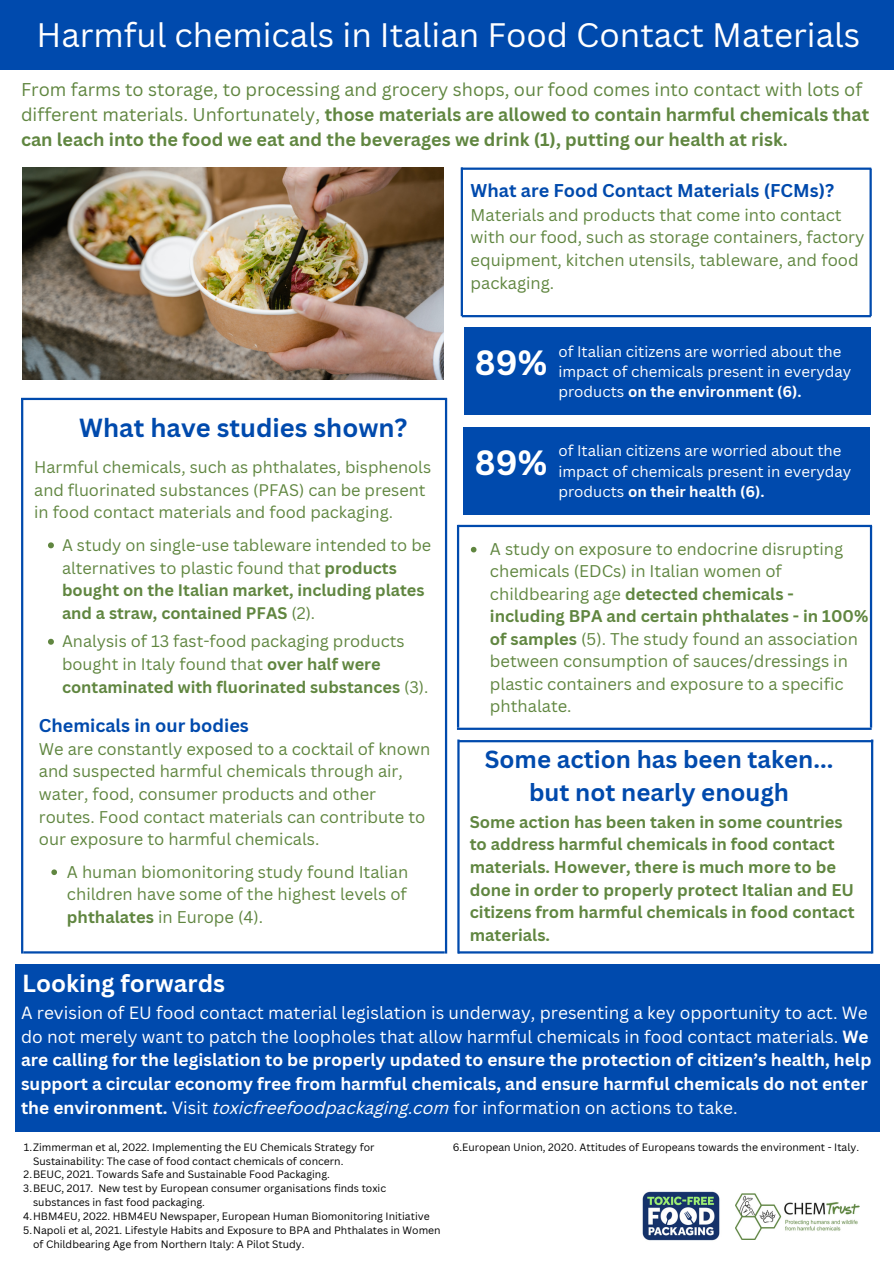
<style>
.page{position:relative;width:894px;height:1264px;background:#fff}
.page>*{position:absolute;margin:0;border:0;box-sizing:border-box;transform-origin:0 0}
.t1{font:700 34.05px "Canva Sans";color:#fff}
.t2{font:33px "Canva Sans";color:#fff}
.t3{font:700 25.5px "Canva Sans";color:#004aad}
.t4{font:700 24px/32.7px "Canva Sans";color:#004aad;text-align:center}
.t5{font:700 24px "Canva Sans";color:#fff}
.t6{font:700 18px/24.8px "Canva Sans";color:#608640}
.t7{font:700 18px "Canva Sans";color:#004aad}
.t8{font:17.25px/23.7px "Canva Sans";color:#fff}
.t9{font:16.5px/22.5px "Canva Sans";color:#608640}
.t10{font:700 16.5px/22.5px "Canva Sans";color:#608640}
.t11{font:16.35px/22.6px "Canva Sans";color:#608640}
.t12{font:15px/20.2px "Canva Sans";color:#fff}
.t13{font:10.35px "Canva Sans";color:#000}
.s1{font-weight:400}
.s2{font-weight:700}
.s3{font-style:italic}
</style>
<div class="page">
<div style="left:0;top:0;width:893px;height:69px;background:#004aad"></div>
<hr style="left:869px;top:168px;width:2px;height:148px;background:#004aad">
<hr style="left:461px;top:315px;width:409px;height:2px;background:#004aad">
<hr style="left:461px;top:167px;width:410px;height:3px;background:#004aad">
<hr style="left:460px;top:167px;width:3px;height:149px;background:#004aad">
<hr style="left:445px;top:398px;width:2px;height:555px;background:#004aad">
<hr style="left:23px;top:951px;width:421px;height:2px;background:#004aad">
<hr style="left:21px;top:398px;width:426px;height:2px;background:#004aad">
<hr style="left:21px;top:398px;width:2px;height:555px;background:#004aad">
<hr style="left:869px;top:526px;width:2px;height:201px;background:#004aad">
<hr style="left:458px;top:525px;width:413px;height:2px;background:#004aad">
<hr style="left:458px;top:951px;width:413px;height:2px;background:#004aad">
<img style="left:22px;top:168px;width:421px;height:211px">
<div style="left:463px;top:327px;width:407px;height:88px;background:#004aad"></div>
<div style="left:463px;top:427px;width:406px;height:88px;background:#004aad"></div>
<img style="left:735px;top:1193px;width:124px;height:46px">
<svg style="left:48px;top:542px;width:6px;height:6px"></svg>
<svg style="left:48px;top:638px;width:6px;height:6px"></svg>
<svg style="left:51px;top:869px;width:6px;height:6px"></svg>
<img style="left:642px;top:1191px;width:78px;height:50px">
<svg style="left:470px;top:547px;width:6px;height:5px"></svg>
<hr style="left:458px;top:740px;width:414px;height:2px;background:#004aad">
<hr style="left:870px;top:739px;width:3px;height:214px;background:#004aad">
<hr style="left:457px;top:525px;width:2px;height:202px;background:#004aad">
<hr style="left:457px;top:739px;width:2px;height:214px;background:#004aad">
<hr style="left:457px;top:727px;width:414px;height:3px;background:#004aad">
<div style="left:15px;top:963px;width:864px;height:168px;background:#004aad"></div>
<h2 class="t2" style="left:36px;top:11px;width:825px">Harmful chemicals in Italian Food Contact Materials</h2>
<p class="t6" style="left:21px;top:77px;width:849px"><span class="s1">From farms to storage, to processing and grocery shops, our food comes into contact with lots of different materials. Unfortunately,</span> those materials are allowed to contain harmful chemicals that can leach into the food we eat and the beverages we drink (1), putting our health at risk.</p>
<p class="t7" style="left:470px;top:178px;width:365px">What are Food Contact Materials (FCMs)?</p>
<p class="t9" style="left:470px;top:203px;width:395px">Materials and products that come into contact with our food, such as storage containers, factory equipment, kitchen utensils, tableware, and food packaging.</p>
<h3 class="t3" style="left:79px;top:409px;width:329px">What have studies shown?</h3>
<p class="t11" style="left:34px;top:455px;width:398px">Harmful chemicals, such as phthalates, bisphenols and fluorinated substances (PFAS) can be present in food contact materials and food packaging.</p>
<p class="t11" style="left:62px;top:533px;width:370px">A study on single-use tableware intended to be alternatives to plastic found that <span class="s2">products bought on the Italian market, including plates and a straw, contained PFAS</span> (2).</p>
<p class="t11" style="left:62px;top:629px;width:368px">Analysis of 13 fast-food packaging products bought in Italy found that <span class="s2">over half were contaminated with fluorinated substances</span> (3).</p>
<p class="t7" style="left:39px;top:712px;width:211px">Chemicals in our bodies</p>
<p class="t9" style="left:39px;top:737px;width:393px">We are constantly exposed to a cocktail of known and suspected harmful chemicals through air, water, food, consumer products and other routes. Food contact materials can contribute to our exposure to harmful chemicals.</p>
<p class="t9" style="left:67px;top:859px;width:343px;text-align:justify">A human biomonitoring study found Italian children have some of the highest levels of <span class="s2">phthalates</span> in Europe (4).</p>
<h1 class="t1" style="left:475px;top:338px;width:74px">89%</h1>
<p class="t12" style="left:558px;top:340px;width:294px">of Italian citizens are worried about the impact of chemicals present in everyday products <span class="s2">on the environment (6).</span></p>
<h1 class="t1" style="left:475px;top:438px;width:74px">89%</h1>
<p class="t12" style="left:558px;top:440px;width:294px">of Italian citizens are worried about the impact of chemicals present in everyday products <span class="s2">on their health (6).</span></p>
<p class="t9" style="left:490px;top:537px;width:380px">A study on exposure to endocrine disrupting chemicals (EDCs) in Italian women of childbearing age <span class="s2">detected chemicals - including BPA and certain phthalates - in 100% of samples</span> (5). The study found an association between consumption of sauces/dressings in plastic containers and exposure to a specific phthalate.</p>
<h3 class="t4" style="left:484px;top:742px;width:350px">Some action has been taken... but not nearly enough</h3>
<p class="t10" style="left:469px;top:810px;width:386px">Some action has been taken in some countries to address harmful chemicals in food contact materials. However, there is much more to be done in order to properly protect Italian and EU citizens from harmful chemicals in food contact materials.</p>
<h3 class="t5" style="left:22px;top:966px;width:204px">Looking forwards</h3>
<p class="t8" style="left:21px;top:1000px;width:851px">A revision of EU food contact material legislation is underway, presenting a key opportunity to act. We do not merely want to patch the loopholes that allow harmful chemicals in food contact materials. <span class="s2">We are calling for the legislation to be properly updated to ensure the protection of citizen’s health, help support a circular economy free from harmful chemicals, and ensure harmful chemicals do not enter the environment.</span> Visit <span class="s3">toxicfreefoodpackaging.com</span> for information on actions to take.</p>
<p class="t13" style="left:24px;top:1139px;width:352px">1.Zimmerman et al, 2022. Implementing the EU Chemicals Strategy for</p>
<p class="t13" style="left:33px;top:1153px;width:312px">Sustainability: The case of food contact chemicals of concern.</p>
<p class="t13" style="left:24px;top:1167px;width:307px">2.BEUC, 2021. Towards Safe and Sustainable Food Packaging.</p>
<p class="t13" style="left:23px;top:1181px;width:364px">3.BEUC, 2017. New test by European consumer organisations finds toxic</p>
<p class="t13" style="left:33px;top:1195px;width:173px">substances in fast food packaging.</p>
<p class="t13" style="left:23px;top:1208px;width:408px">4.HBM4EU, 2022. HBM4EU Newspaper, European Human Biomonitoring Initiative</p>
<p class="t13" style="left:23px;top:1222px;width:419px">5.Napoli et al, 2021. Lifestyle Habits and Exposure to BPA and Phthalates in Women</p>
<p class="t13" style="left:33px;top:1236px;width:273px">of Childbearing Age from Northern Italy: A Pilot Study.</p>
<p class="t13" style="left:452px;top:1139px;width:407px">6.European Union, 2020. Attitudes of Europeans towards the environment - Italy.</p>
</div>
